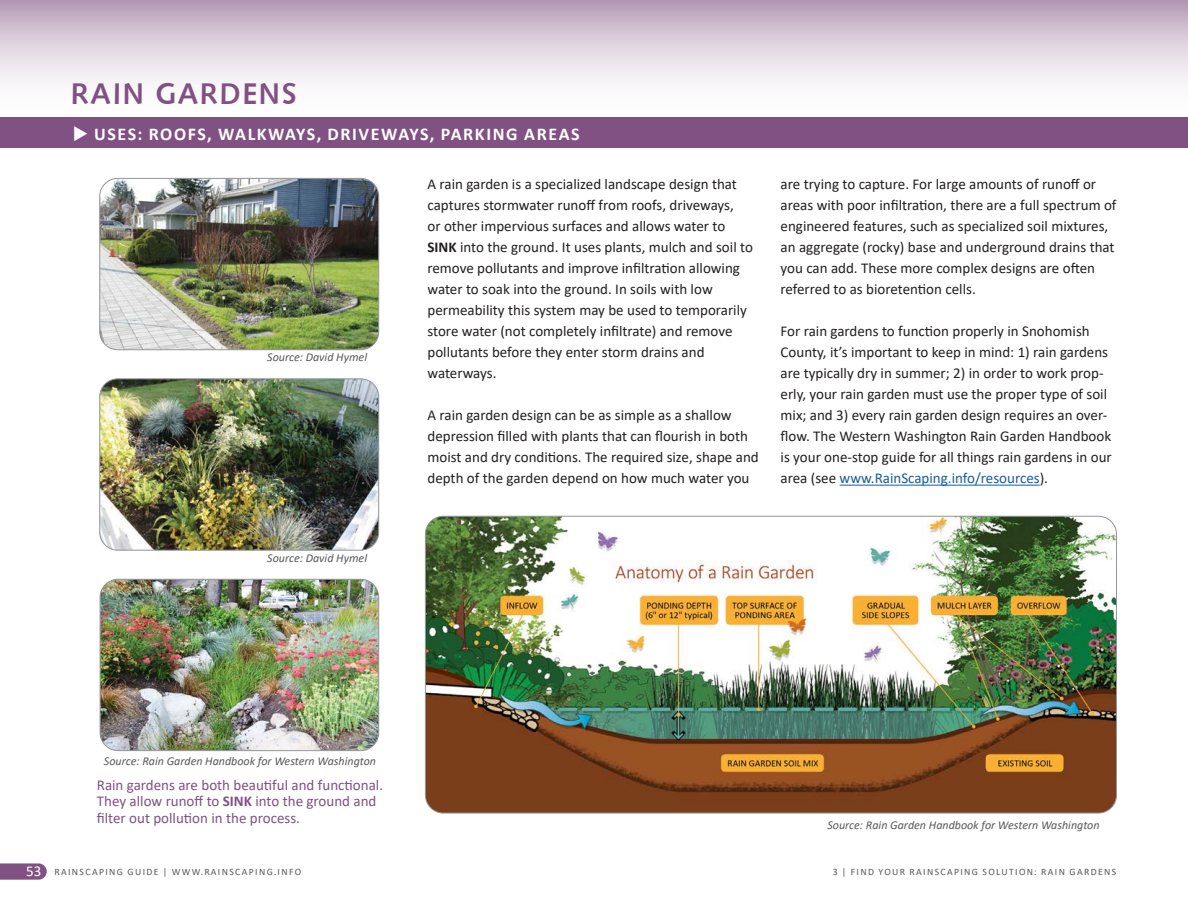
<style>
.page{position:relative;width:1188px;height:918px;background:#fff}
.page>*{position:absolute;margin:0;border:0;box-sizing:border-box;transform-origin:0 0}
.SC-Solution_Header_P{font:30px "Humanist 531 BT Bold A";letter-spacing:.05em;color:#805182}
.SC-Uses{font:700 18px "Calibri";letter-spacing:.09em;color:#fff}
.SC-Body{font:15px/21px "Calibri";color:#231f20}
.SC-caption_Purple_10{font:15px/16.5px "Calibri";color:#805182}
.SC-caption_Purple_10-2{font:italic 12px "Calibri";color:#57585a}
.t1{font:9.75px "Calibri";letter-spacing:.14em;color:#57585a}
.s1{font-weight:700}
.s2{color:#175d9e}
.s3{font-size:15px;color:#fff}
</style>
<div class="page">
<div style="left:0;top:0;width:1188px;height:120px;background:linear-gradient(to bottom,#bea6bf,#fff)"></div>
<svg style="left:0;top:863px;width:47px;height:17px"></svg>
<div style="left:0;top:118px;width:1188px;height:30px;background:#805182"></div>
<hr style="left:840px;top:485px;width:200px;height:1px;background:#175d9e">
<img style="left:100px;top:579px;width:279px;height:172px">
<div style="left:100px;top:579px;width:279px;height:172px;border:1px solid #939598;border-radius:18px"></div>
<img style="left:100px;top:178px;width:279px;height:172px">
<div style="left:100px;top:178px;width:279px;height:172px;border:1px solid #939598;border-radius:18px"></div>
<img style="left:100px;top:379px;width:279px;height:171px">
<div style="left:100px;top:379px;width:279px;height:171px;border:1px solid #939598;border-radius:18px"></div>
<img style="left:425px;top:516px;width:692px;height:297px">
<p class="SC-Solution_Header_P" style="left:71px;top:75px;width:228px">RAIN GARDENS</p>
<p class="SC-Uses" style="left:73px;top:121px;width:508px">◆ USES: ROOFS, WALKWAYS, DRIVEWAYS, PARKING AREAS</p>
<p class="SC-caption_Purple_10-2" style="left:267px;top:349px;width:101px">Source: David Hymel</p>
<p class="SC-Body" style="left:427px;top:173px;width:327px">A rain garden is a specialized landscape design that captures stormwater runoff from roofs, driveways,<br>or other impervious surfaces and allows water to <span class="s1">SINK</span> into the ground. It uses plants, mulch and soil to remove pollutants and improve infiltration allowing water to soak into the ground. In soils with low</p>
<p class="SC-Body" style="left:427px;top:299px;width:321px">permeability this system may be used to temporarily store water (not completely infiltrate) and remove</p>
<p class="SC-Body" style="left:427px;top:341px;width:279px">pollutants before they enter storm drains and</p>
<p class="SC-Body" style="left:427px;top:362px;width:71px">waterways.</p>
<p class="SC-Body" style="left:427px;top:404px;width:333px">A rain garden design can be as simple as a shallow depression filled with plants that can flourish in both moist and dry conditions. The required size, shape and depth of the garden depend on how much water you</p>
<p class="SC-Body" style="left:781px;top:174px;width:337px">are trying to capture. For large amounts of runoff or areas with poor infiltration, there are a full spectrum of engineered features, such as specialized soil mixtures, an aggregate (rocky) base and underground drains that you can add. These more complex designs are often referred to as bioretention cells.</p>
<p class="SC-Body" style="left:781px;top:321px;width:333px">For rain gardens to function properly in Snohomish County, it’s important to keep in mind: 1) rain gardens are typically dry in summer; 2) in order to work prop&shy;erly, your rain garden must use the proper type of soil mix; and 3) every rain garden design requires an over&shy;flow. The Western Washington Rain Garden Handbook is your one-stop guide for all things rain gardens in our area (see <span class="s2">www.RainScaping.info/resources</span>).</p>
<p class="SC-caption_Purple_10-2" style="left:267px;top:550px;width:101px">Source: David Hymel</p>
<p class="SC-caption_Purple_10-2" style="left:104px;top:753px;width:274px">Source: Rain Garden Handbook for Western Washington</p>
<p class="SC-caption_Purple_10" style="left:97px;top:776px;width:288px">Rain gardens are both beautiful and functional.<br>They allow runoff to <span class="s1">SINK</span> into the ground and filter out pollution in the process.</p>
<p class="t1" style="left:26px;top:865px;width:277px"><span class="s3">53</span> RAINSCAPING GUIDE | WWW.RAINSCAPING.INFO</p>
<p class="SC-caption_Purple_10-2" style="left:827px;top:816px;width:274px">Source: Rain Garden Handbook for Western Washington</p>
<p class="t1" style="left:833px;top:865px;width:285px">3 | FIND YOUR RAINSCAPING SOLUTION: RAIN GARDENS</p>
</div>
